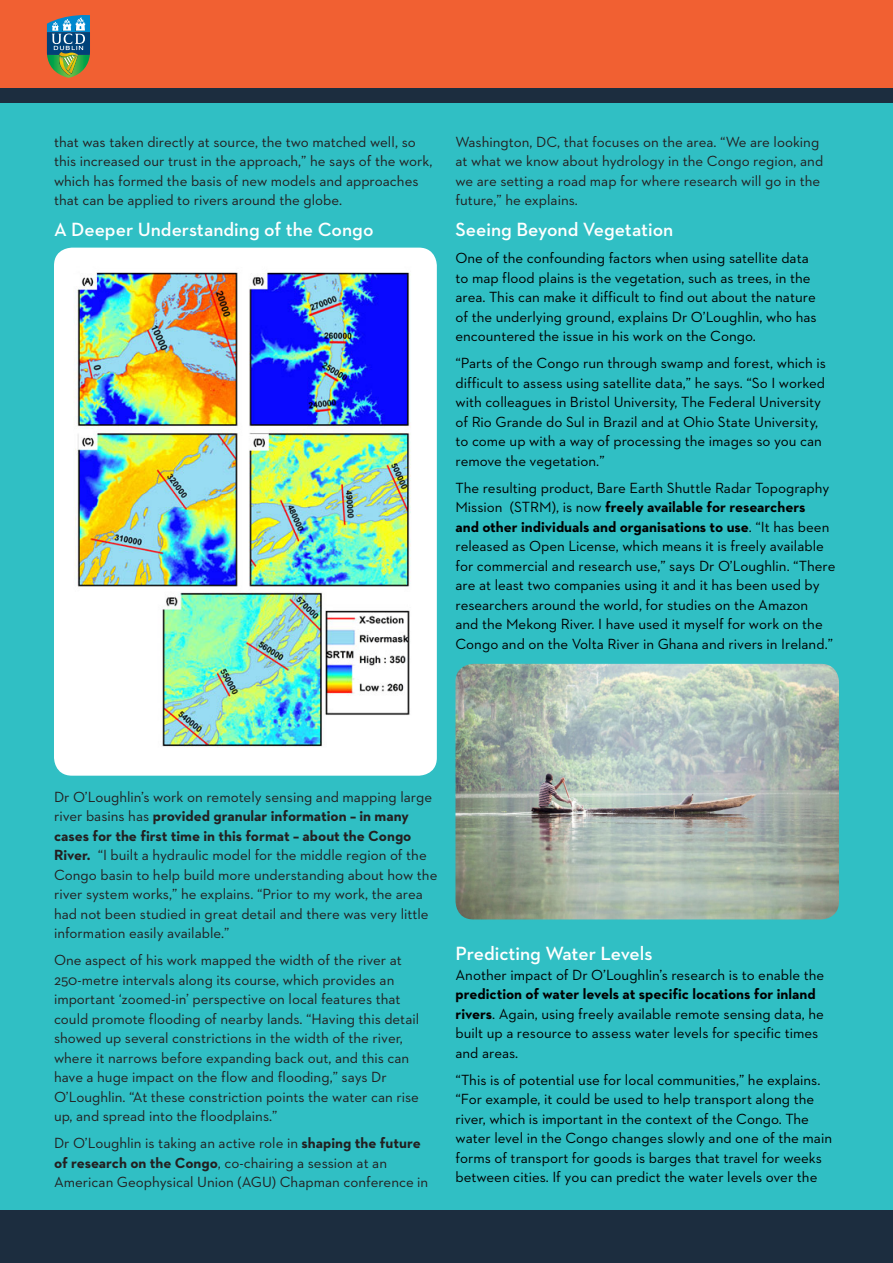
<style>
.page{position:relative;width:893px;height:1263px;background:#fff}
.page>*{position:absolute;margin:0;border:0;box-sizing:border-box;transform-origin:0 0}
.t1{font:600 19.5px "Neutraface 2 Text";color:#fff}
.t2{font:15px/19.5px "Neutraface 2 Text";color:#000}
.t3{font:15px/19.5px "Neutraface 2 Text";color:#231f20}
.s1{font-weight:700}
</style>
<div class="page">
<div style="left:0;top:0;width:893px;height:89px;background:#f16032"></div>
<div style="left:0;top:89px;width:893px;height:15px;background:#1c2d3f"></div>
<div style="left:0;top:1210px;width:893px;height:53px;background:#1c2d3f"></div>
<div style="left:0;top:104px;width:893px;height:1106px;background:#30bfc4"></div>
<svg style="left:47px;top:15px;width:43px;height:63px;background:#5b867d"></svg>
<img style="left:54px;top:248px;width:383px;height:528px">
<img style="left:455px;top:664px;width:384px;height:255px">
<p class="t3" style="left:54px;top:132px;width:380px">that was taken directly at source, the two matched well, so this increased our trust in the approach,” he says of the work, which has formed the basis of new models and approaches that can be applied to rivers around the globe.</p>
<p class="t1" style="left:54px;top:217px;width:321px">A Deeper Understanding of the Congo</p>
<p class="t3" style="left:455px;top:132px;width:369px">Washington, DC, that focuses on the area. “We are looking at what we know about hydrology in the Congo region, and we are setting a road map for where research will go in the future,” he explains.</p>
<p class="t1" style="left:455px;top:217px;width:219px">Seeing Beyond Vegetation</p>
<p class="t2" style="left:455px;top:248px;width:363px">One of the confounding factors when using satellite data to map flood plains is the vegetation, such as trees, in the area. This can make it difficult to find out about the nature of the underlying ground, explains Dr O’Loughlin, who has encountered the issue in his work on the Congo.</p>
<p class="t2" style="left:455px;top:353px;width:372px">“Parts of the Congo run through swamp and forest, which is difficult to assess using satellite data,” he says. “So I worked with colleagues in Bristol University, The Federal University of Rio Grande do Sul in Brazil and at Ohio State University, to come up with a way of processing the images so you can remove the vegetation.”</p>
<p class="t2" style="left:455px;top:478px;width:381px">The resulting product, Bare Earth Shuttle Radar Topography Mission (STRM), is now <span class="s1">freely available for researchers<br>and other individuals and organisations to use</span>. “It has been released as Open License, which means it is freely available for commercial and research use,” says Dr O’Loughlin. “There are at least two companies using it and it has been used by researchers around the world, for studies on the Amazon<br>and the Mekong River. I have used it myself for work on the Congo and on the Volta River in Ghana and rivers in Ireland.”</p>
<p class="t3" style="left:54px;top:787px;width:385px">Dr O’Loughlin’s work on remotely sensing and mapping large river basins has <span class="s1">provided granular information – in many cases for the first time in this format – about the Congo River.</span> “I built a hydraulic model for the middle region of the Congo basin to help build more understanding about how the river system works,” he explains. “Prior to my work, the area had not been studied in great detail and there was very little information easily available.”</p>
<p class="t3" style="left:54px;top:950px;width:367px">One aspect of his work mapped the width of the river at 250-metre intervals along its course, which provides an important ‘zoomed-in’ perspective on local features that could promote flooding of nearby lands. “Having this detail showed up several constrictions in the width of the river, where it narrows before expanding back out, and this can have a huge impact on the flow and flooding,” says Dr O’Loughlin. “At these constriction points the water can rise up, and spread into the floodplains.”</p>
<p class="t3" style="left:54px;top:1133px;width:376px">Dr O’Loughlin is taking an active role in <span class="s1">shaping the future of research on the Congo</span>, co-chairing a session at an<br>American Geophysical Union (AGU) Chapman conference in</p>
<p class="t1" style="left:455px;top:941px;width:199px">Predicting Water Levels</p>
<p class="t2" style="left:455px;top:965px;width:370px">Another impact of Dr O’Loughlin’s research is to enable the <span class="s1">prediction of water levels at specific locations for inland rivers</span>. Again, using freely available remote sensing data, he built up a resource to assess water levels for specific times and areas.</p>
<p class="t2" style="left:455px;top:1070px;width:378px">“This is of potential use for local communities,” he explains. “For example, it could be used to help transport along the river, which is important in the context of the Congo. The water level in the Congo changes slowly and one of the main forms of transport for goods is barges that travel for weeks between cities. If you can predict the water levels over the</p>
</div>
